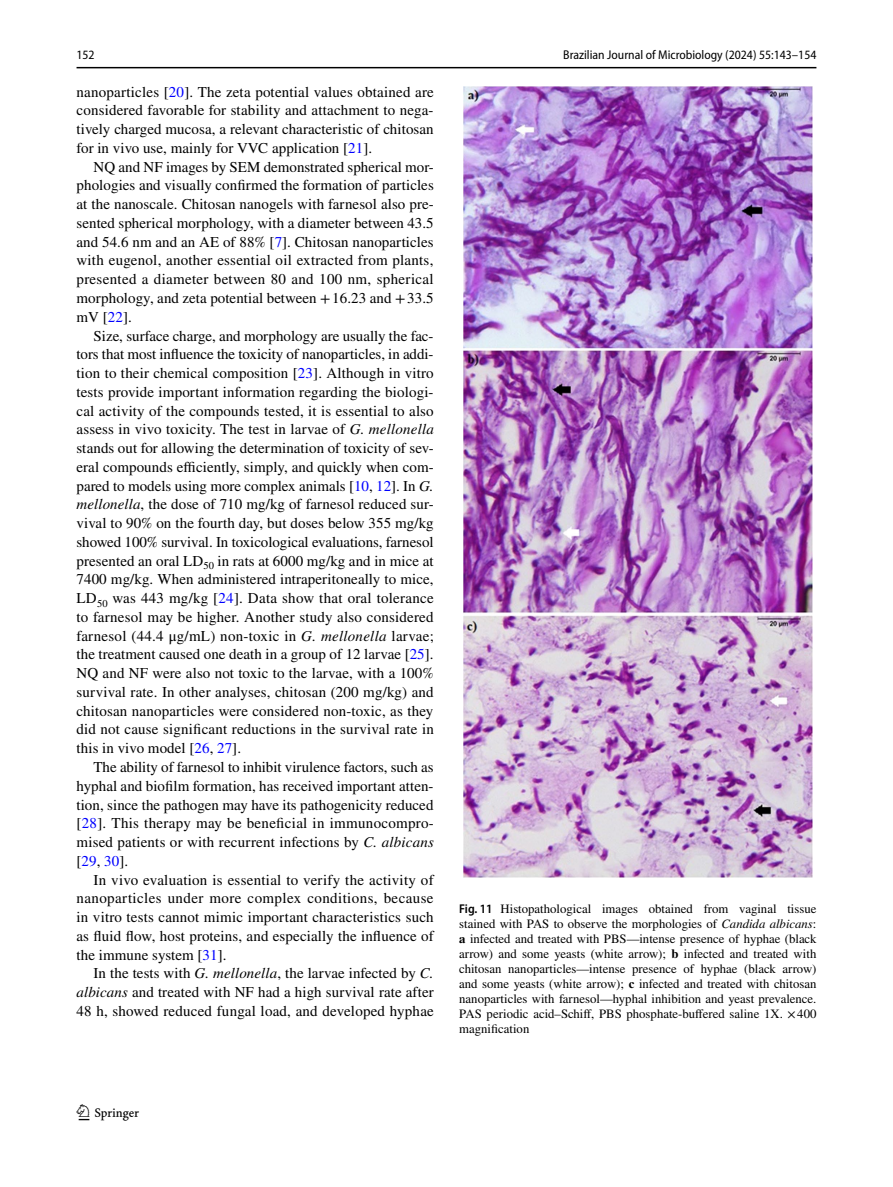
<style>
.page{position:relative;width:893px;height:1187px;background:#fff}
.page>*{position:absolute;margin:0;border:0;box-sizing:border-box;transform-origin:0 0}
.t1{font:22.5px "Springnew Regular 2";color:#000}
.t2{font:15px/18.8px "STIX";letter-spacing:.01em;color:#000;text-align:justify}
.t3{font:12.75px/15px "STIX";color:#000;text-align:justify}
.t4{font:semi-condensed 12.75px "Myriad Pro";color:#000}
.s1{color:#00f}
.s2{font-style:italic}
.s3{font-family:"Myriad Pro";font-weight:600;font-stretch:semi-condensed}
.s4{font-weight:700}
</style>
<div class="page">
<hr style="left:77px;top:67px;width:739px;height:1px;background:#000">
<div style="left:459px;top:87px;width:357px;height:790px;background:linear-gradient(to bottom,#fff,#fff)"></div>
<img style="left:463px;top:87px;width:349px;height:790px">
<p class="t4" style="left:77px;top:48px;width:20px">152</p>
<p class="t4" style="left:563px;top:48px;width:255px">Brazilian Journal of Microbiology (2024) 55:143–154</p>
<p class="t2" style="left:77px;top:83px;width:359px">nanoparticles [<span class="s1">20</span>]. The zeta potential values obtained are considered favorable for stability and attachment to nega&shy;tively charged mucosa, a relevant characteristic of chitosan for in vivo use, mainly for VVC application [<span class="s1">21</span>].</p>
<p class="t2" style="left:77px;top:158px;width:359px;text-indent:17px">NQ and NF images by SEM demonstrated spherical mor&shy;phologies and visually confirmed the formation of particles at the nanoscale. Chitosan nanogels with farnesol also pre&shy;sented spherical morphology, with a diameter between 43.5 and 54.6 nm and an AE of 88% [<span class="s1">7</span>]. Chitosan nanoparticles with eugenol, another essential oil extracted from plants, presented a diameter between 80 and 100 nm, spherical morphology, and zeta potential between +16.23 and +33.5 mV [<span class="s1">22</span>].</p>
<p class="t2" style="left:77px;top:327px;width:359px;text-indent:17px">Size, surface charge, and morphology are usually the fac&shy;tors that most influence the toxicity of nanoparticles, in addi&shy;tion to their chemical composition [<span class="s1">23</span>]. Although in vitro tests provide important information regarding the biologi&shy;cal activity of the compounds tested, it is essential to also assess in vivo toxicity. The test in larvae of <span class="s2">G. mellonella </span>stands out for allowing the determination of toxicity of sev&shy;eral compounds efficiently, simply, and quickly when com&shy;pared to models using more complex animals [<span class="s1">10</span>, <span class="s1">12</span>]. In <span class="s2">G. mellonella</span>, the dose of 710 mg/kg of farnesol reduced sur&shy;vival to 90% on the fourth day, but doses below 355 mg/kg showed 100% survival. In toxicological evaluations, farnesol presented an oral LD<sub>50</sub> in rats at 6000 mg/kg and in mice at 7400 mg/kg. When administered intraperitoneally to mice, LD<sub>50</sub> was 443 mg/kg [<span class="s1">24</span>]. Data show that oral tolerance to farnesol may be higher. Another study also considered farnesol (44.4 μg/mL) non-toxic in <span class="s2">G. mellonella</span> larvae; the treatment caused one death in a group of 12 larvae [<span class="s1">25</span>].<br>NQ and NF were also not toxic to the larvae, with a 100% survival rate. In other analyses, chitosan (200 mg/kg) and chitosan nanoparticles were considered non-toxic, as they did not cause significant reductions in the survival rate in this in vivo model [<span class="s1">26</span>, <span class="s1">27</span>].</p>
<p class="t2" style="left:77px;top:758px;width:359px;text-indent:17px">The ability of farnesol to inhibit virulence factors, such as hyphal and biofilm formation, has received important atten&shy;tion, since the pathogen may have its pathogenicity reduced [<span class="s1">28</span>]. This therapy may be beneficial in immunocompro&shy;mised patients or with recurrent infections by <span class="s2">C. albicans </span>[<span class="s1">29</span>, <span class="s1">30</span>].</p>
<p class="t2" style="left:77px;top:871px;width:359px;text-indent:17px">In vivo evaluation is essential to verify the activity of nanoparticles under more complex conditions, because in vitro tests cannot mimic important characteristics such as fluid flow, host proteins, and especially the influence of the immune system [<span class="s1">31</span>].</p>
<p class="t2" style="left:77px;top:964px;width:359px;text-indent:17px">In the tests with <span class="s2">G. mellonella</span>, the larvae infected by <span class="s2">C. albicans</span> and treated with NF had a high survival rate after 48 h, showed reduced fungal load, and developed hyphae</p>
<p class="t3" style="left:459px;top:902px;width:359px"><span class="s3">Fig. 11</span> Histopathological images obtained from vaginal tissue stained with PAS to observe the morphologies of <span class="s2">Candida albicans</span>: <span class="s4">a</span> infected and treated with PBS—intense presence of hyphae (black arrow) and some yeasts (white arrow); <span class="s4">b</span> infected and treated with chitosan nanoparticles—intense presence of hyphae (black arrow) and some yeasts (white arrow); <span class="s4">c</span> infected and treated with chitosan nanoparticles with farnesol—hyphal inhibition and yeast prevalence.<br>PAS periodic acid–Schiff, PBS phosphate-buffered saline 1X. ×400 magnification</p>
<h1 class="t1" style="left:79px;top:1104px;width:62px">1 3</h1>
</div>
